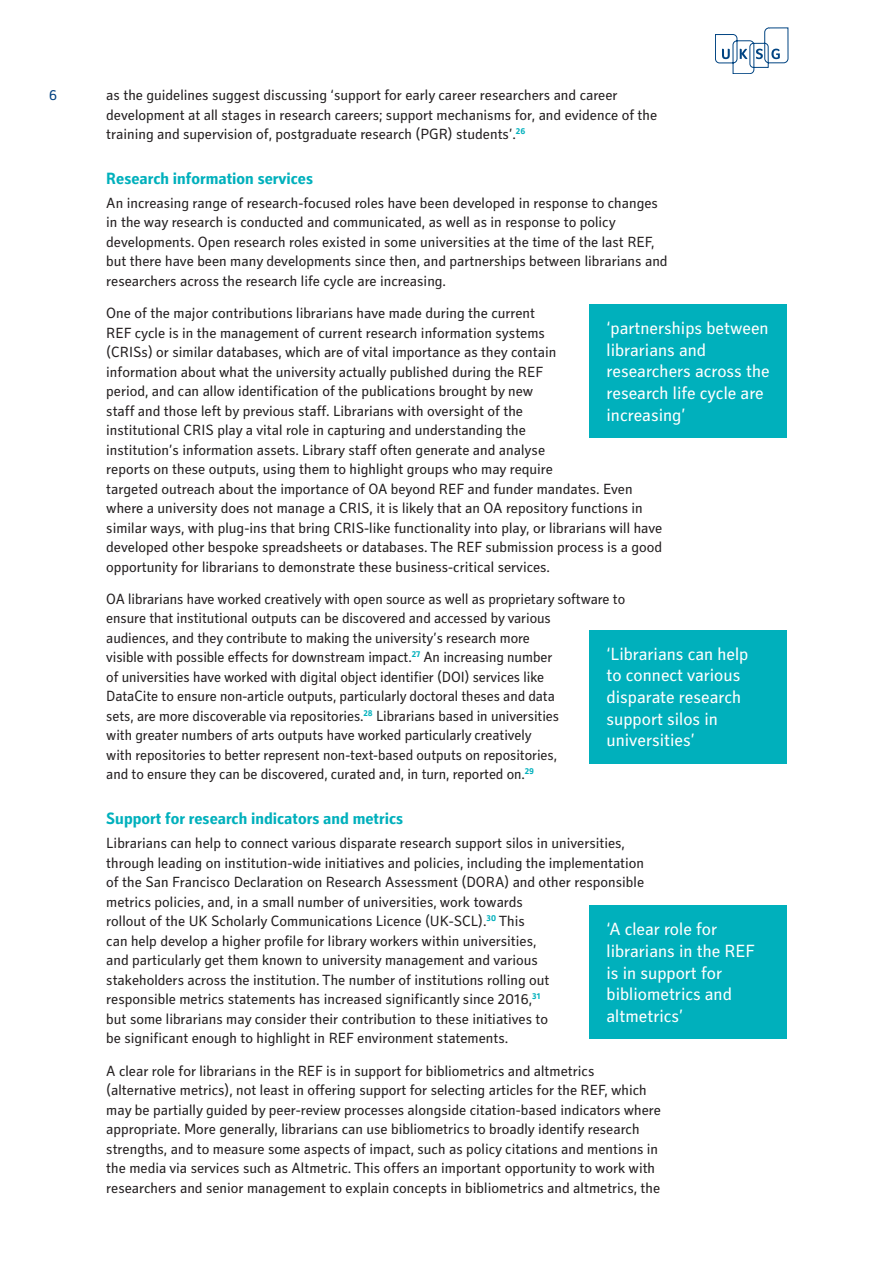
<style>
.page{position:relative;width:893px;height:1263px;background:#fff}
.page>*{position:absolute;margin:0;border:0;box-sizing:border-box;transform-origin:0 0}
.Stand_out_quote{font:18px/21.6px "Secca Std";color:#fff}
.B-Style_Heading{font:700 16.5px "Secca Std";color:#00b0bc}
.Body{font:15px/19.5px "Secca Std";color:#231f20}
.t1{font:15px "Secca Std";color:#014081}
</style>
<div class="page">
<svg style="left:715px;top:28px;width:73px;height:46px"></svg>
<div style="left:590px;top:304px;width:197px;height:134px;background:#00b0bc"></div>
<div style="left:590px;top:630px;width:197px;height:133px;background:#00b0bc"></div>
<div style="left:590px;top:906px;width:197px;height:133px;background:#00b0bc"></div>
<p class="t1" style="left:49px;top:87px;width:10px">6</p>
<p class="Body" style="left:106px;top:86px;width:552px">as the guidelines suggest discussing ‘support for early career researchers and career development at all stages in research careers; support mechanisms for, and evidence of the training and supervision of, postgraduate research (PGR) students’.<sup>26</sup></p>
<p class="B-Style_Heading" style="left:106px;top:169px;width:208px">Research information services</p>
<p class="Body" style="left:106px;top:194px;width:563px">An increasing range of research-focused roles have been developed in response to changes in the way research is conducted and communicated, as well as in response to policy developments. Open research roles existed in some universities at the time of the last REF, but there have been many developments since then, and partnerships between librarians and researchers across the research life cycle are increasing.</p>
<p class="Body" style="left:106px;top:304px;width:558px">One of the major contributions librarians have made during the current<br>REF cycle is in the management of current research information systems<br>(CRISs) or similar databases, which are of vital importance as they contain<br>information about what the university actually published during the REF<br>period, and can allow identification of the publications brought by new<br>staff and those left by previous staff. Librarians with oversight of the<br>institutional CRIS play a vital role in capturing and understanding the<br>institution’s information assets. Library staff often generate and analyse<br>reports on these outputs, using them to highlight groups who may require<br>targeted outreach about the importance of OA beyond REF and funder mandates. Even where a university does not manage a CRIS, it is likely that an OA repository functions in similar ways, with plug-ins that bring CRIS-like functionality into play, or librarians will have developed other bespoke spreadsheets or databases. The REF submission process is a good opportunity for librarians to demonstrate these business-critical services.</p>
<p class="Body" style="left:106px;top:590px;width:520px">OA librarians have worked creatively with open source as well as proprietary software to ensure that institutional outputs can be discovered and accessed by various<br>audiences, and they contribute to making the university’s research more<br>visible with possible effects for downstream impact.<sup>27</sup> An increasing number<br>of universities have worked with digital object identifier (DOI) services like<br>DataCite to ensure non-article outputs, particularly doctoral theses and data<br>sets, are more discoverable via repositories.<sup>28</sup> Librarians based in universities<br>with greater numbers of arts outputs have worked particularly creatively<br>with repositories to better represent non-text-based outputs on repositories,<br>and to ensure they can be discovered, curated and, in turn, reported on.<sup>29</sup></p>
<p class="B-Style_Heading" style="left:106px;top:810px;width:298px">Support for research indicators and metrics</p>
<p class="Body" style="left:106px;top:834px;width:539px">Librarians can help to connect various disparate research support silos in universities, through leading on institution-wide initiatives and policies, including the implementation of the San Francisco Declaration on Research Assessment (DORA) and other responsible metrics policies, and, in a small number of universities, work towards<br>rollout of the UK Scholarly Communications Licence (UK-SCL).<sup>30</sup> This<br>can help develop a higher profile for library workers within universities,<br>and particularly get them known to university management and various<br>stakeholders across the institution. The number of institutions rolling out<br>responsible metrics statements has increased significantly since 2016,<sup>31<br></sup>but some librarians may consider their contribution to these initiatives to<br>be significant enough to highlight in REF environment statements.</p>
<p class="Body" style="left:106px;top:1061px;width:556px">A clear role for librarians in the REF is in support for bibliometrics and altmetrics (alternative metrics), not least in offering support for selecting articles for the REF, which may be partially guided by peer-review processes alongside citation-based indicators where appropriate. More generally, librarians can use bibliometrics to broadly identify research strengths, and to measure some aspects of impact, such as policy citations and mentions in the media via services such as Altmetric. This offers an important opportunity to work with researchers and senior management to explain concepts in bibliometrics and altmetrics, the</p>
<p class="Stand_out_quote" style="left:607px;top:318px;width:165px">‘partnerships between librarians and researchers across the research life cycle are increasing’</p>
<p class="Stand_out_quote" style="left:607px;top:644px;width:143px">‘Librarians can help to connect various disparate research support silos in universities’</p>
<p class="Stand_out_quote" style="left:607px;top:919px;width:150px">‘A clear role for librarians in the REF is in support for bibliometrics and altmetrics’</p>
</div>
